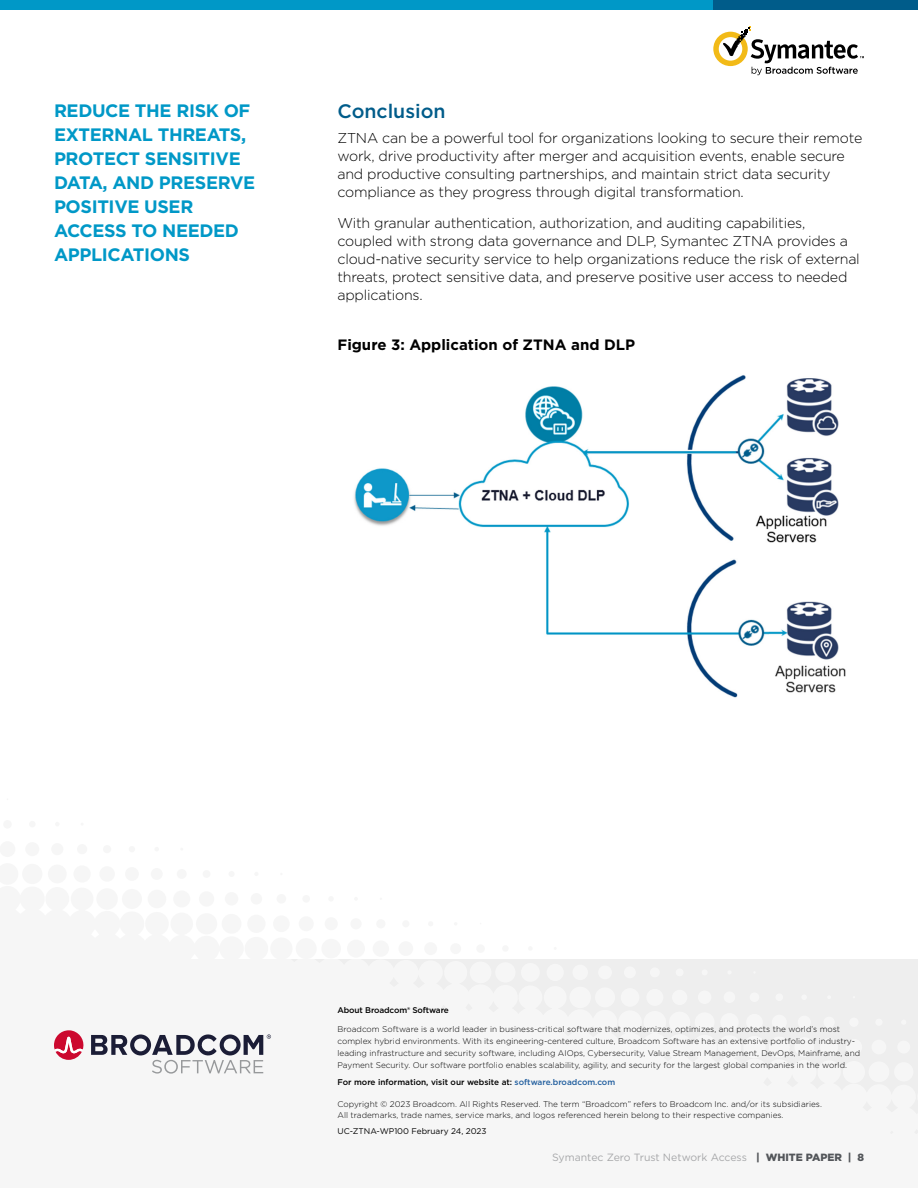
<style>
.page{position:relative;width:918px;height:1188px;background:#fff}
.page>*{position:absolute;margin:0;border:0;box-sizing:border-box;transform-origin:0 0}
.Body_Head{font:500 19.5px "Gotham";color:#005c8a}
.Pull_Quote{font:700 18px/24px "Gotham";letter-spacing:-.02em;color:#0098c7}
.Figure_Head{font:700 15px "Gotham";color:#000}
.Body_Text{font:300 14.25px/18px "Gotham";letter-spacing:-.015em;color:#000}
.t1{font:10.5px "Gotham";color:#a7a8aa}
.t2{font:300 8.25px/12px "Gotham";color:#000}
.t3{font:500 8.25px "Gotham";color:#000}
.t4{font:8.25px "Gotham";color:#000}
.s1{color:#215e9e}
.s2{font-weight:900;color:#53565a}
</style>
<div class="page">
<div style="left:271px;top:959px;width:647px;height:175px;background:#f6f6f6"></div>
<svg style="left:54px;top:1030px;width:30px;height:30px"></svg>
<svg style="left:91px;top:1034px;width:180px;height:40px"></svg>
<div style="left:0;top:0;width:915px;height:10px;background:#0098c7"></div>
<div style="left:713px;top:0;width:205px;height:10px;background:#005c8a"></div>
<svg style="left:713px;top:26px;width:151px;height:49px"></svg>
<img style="left:354px;top:375px;width:492px;height:323px">
<p class="Pull_Quote" style="left:54px;top:98px;width:203px">REDUCE THE RISK OF<br>EXTERNAL THREATS,<br>PROTECT SENSITIVE<br>DATA, AND PRESERVE<br>POSITIVE USER<br>ACCESS TO NEEDED<br>APPLICATIONS</p>
<p class="Body_Head" style="left:338px;top:98px;width:110px">Conclusion</p>
<p class="Body_Text" style="left:338px;top:128px;width:526px">ZTNA can be a powerful tool for organizations looking to secure their remote work, drive productivity after merger and acquisition events, enable secure and productive consulting partnerships, and maintain strict data security compliance as they progress through digital transformation.</p>
<p class="Body_Text" style="left:338px;top:214px;width:524px">With granular authentication, authorization, and auditing capabilities, coupled with strong data governance and DLP, Symantec ZTNA provides a cloud-native security service to help organizations reduce the risk of external threats, protect sensitive data, and preserve positive user access to needed applications.</p>
<p class="Figure_Head" style="left:338px;top:335px;width:299px">Figure 3: Application of ZTNA and DLP</p>
<p class="t3" style="left:338px;top:1005px;width:113px">About Broadcom® Software</p>
<p class="t2" style="left:338px;top:1023px;width:524px">Broadcom Software is a world leader in business-critical software that modernizes, optimizes, and protects the world’s most complex hybrid environments. With its engineering-centered culture, Broadcom Software has an extensive portfolio of industry&shy;leading infrastructure and security software, including AIOps, Cybersecurity, Value Stream Management, DevOps, Mainframe, and Payment Security. Our software portfolio enables scalability, agility, and security for the largest global companies in the world.</p>
<p class="t3" style="left:338px;top:1077px;width:279px">For more information, visit our website at: <span class="s1">software.broadcom.com</span></p>
<p class="t2" style="left:338px;top:1099px;width:486px;line-height:10.5px">Copyright © 2023 Broadcom. All Rights Reserved. The term “Broadcom” refers to Broadcom Inc. and/or its subsidiaries.<br>All trademarks, trade names, service marks, and logos referenced herein belong to their respective companies.</p>
<p class="t4" style="left:338px;top:1126px;width:151px">UC-ZTNA-WP100 February 24, 2023</p>
<p class="t1" style="left:552px;top:1151px;width:313px">Symantec Zero Trust Network Access <span class="s2">| WHITE PAPER | 8</span></p>
</div>
